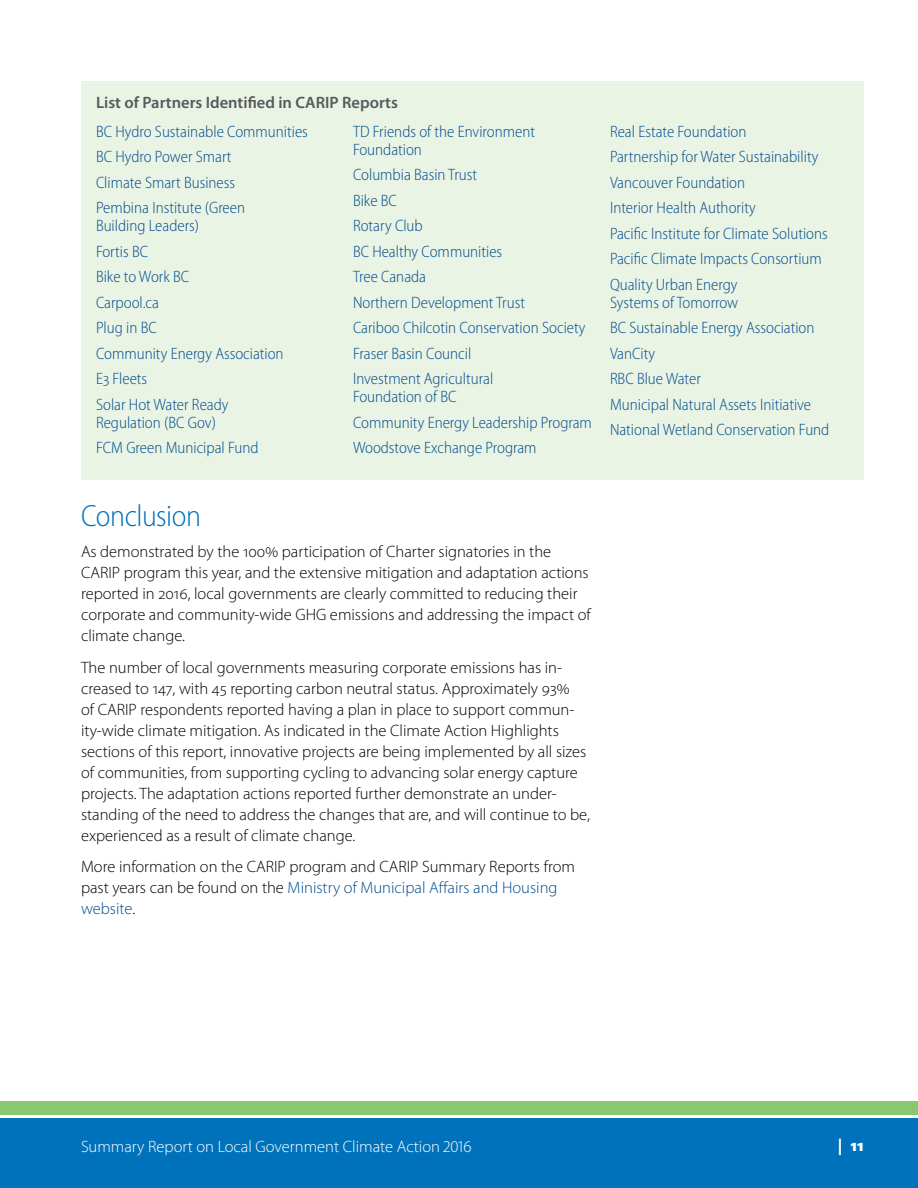
<style>
.page{position:relative;width:918px;height:1188px;background:#fff}
.page>*{position:absolute;margin:0;border:0;box-sizing:border-box;transform-origin:0 0}
.t1{font:300 semi-condensed 30.75px "Myriad Pro";letter-spacing:-.015em;color:#0072bc}
.t2{font:300 16.5px/21px "Myriad Pro";color:#000}
.t3{font:300 semi-condensed 16.5px/25.5px "Myriad Pro";color:#004b8d}
.t4{font:300 16.5px "Myriad Pro";color:#fff}
.t5{font:600 16.5px "Myriad Pro";color:#58595b}
.t6{font:900 semi-condensed 16.5px "Myriad Pro";color:#fff}
.s1{color:#004b8d}
</style>
<div class="page">
<div style="left:0;top:1118px;width:918px;height:70px;background:#0072bc"></div>
<div style="left:0;top:1102px;width:918px;height:13px;background:#88c86f"></div>
<div style="left:81px;top:81px;width:783px;height:399px;background:#eaf4e5"></div>
<p class="t5" style="left:96px;top:94px;width:303px">List of Partners Identified in CARIP Reports</p>
<p class="t3" style="left:96px;top:119px;width:213px">BC Hydro Sustainable Communities<br>BC Hydro Power Smart<br>Climate Smart Business<br>Pembina Institute (Green</p>
<p class="t3" style="left:96px;top:213px;width:189px">Building Leaders)<br>Fortis BC<br>Bike to Work BC<br>Carpool.ca<br>Plug in BC<br>Community Energy Association<br>E3 Fleets<br>Solar Hot Water Ready</p>
<p class="t3" style="left:96px;top:410px;width:164px">Regulation (BC Gov)<br>FCM Green Municipal Fund</p>
<p class="t3" style="left:353px;top:123px;width:184px;line-height:18px">TD Friends of the Environment<br>Foundation</p>
<p class="t3" style="left:353px;top:162px;width:234px">Columbia Basin Trust<br>Bike BC<br>Rotary Club<br>BC Healthy Communities<br>Tree Canada<br>Northern Development Trust<br>Cariboo Chilcotin Conservation Society<br>Fraser Basin Council<br>Investment Agricultural</p>
<p class="t3" style="left:353px;top:384px;width:240px">Foundation of BC<br>Community Energy Leadership Program<br>Woodstove Exchange Program</p>
<p class="t3" style="left:610px;top:119px;width:219px">Real Estate Foundation<br>Partnership for Water Sustainability<br>Vancouver Foundation<br>Interior Health Authority<br>Pacific Institute for Climate Solutions<br>Pacific Climate Impacts Consortium<br>Quality Urban Energy</p>
<p class="t3" style="left:610px;top:290px;width:221px">Systems of Tomorrow<br>BC Sustainable Energy Association<br>VanCity<br>RBC Blue Water<br>Municipal Natural Assets Initiative<br>National Wetland Conservation Fund</p>
<h1 class="t1" style="left:81px;top:499px;width:122px">Conclusion</h1>
<p class="t2" style="left:81px;top:541px;width:511px">As demonstrated by the 100% participation of Charter signatories in the CARIP program this year, and the extensive mitigation and adaptation actions reported in 2016, local governments are clearly committed to reducing their corporate and community-wide GHG emissions and addressing the impact of climate change.</p>
<p class="t2" style="left:81px;top:657px;width:510px">The number of local governments measuring corporate emissions has in&shy;creased to 147, with 45 reporting carbon neutral status. Approximately 93%<br>of CARIP respondents reported having a plan in place to support commun&shy;ity-wide climate mitigation. As indicated in the Climate Action Highlights sections of this report, innovative projects are being implemented by all sizes of communities, from supporting cycling to advancing solar energy capture projects. The adaptation actions reported further demonstrate an under&shy;standing of the need to address the changes that are, and will continue to be, experienced as a result of climate change.</p>
<p class="t2" style="left:81px;top:856px;width:496px">More information on the CARIP program and CARIP Summary Reports from past years can be found on the <span class="s1">Ministry of Municipal Affairs and Housing website</span>.</p>
<p class="t4" style="left:81px;top:1138px;width:392px">Summary Report on Local Government Climate Action 2016</p>
<p class="t6" style="left:838px;top:1136px;width:28px">| 11</p>
</div>
